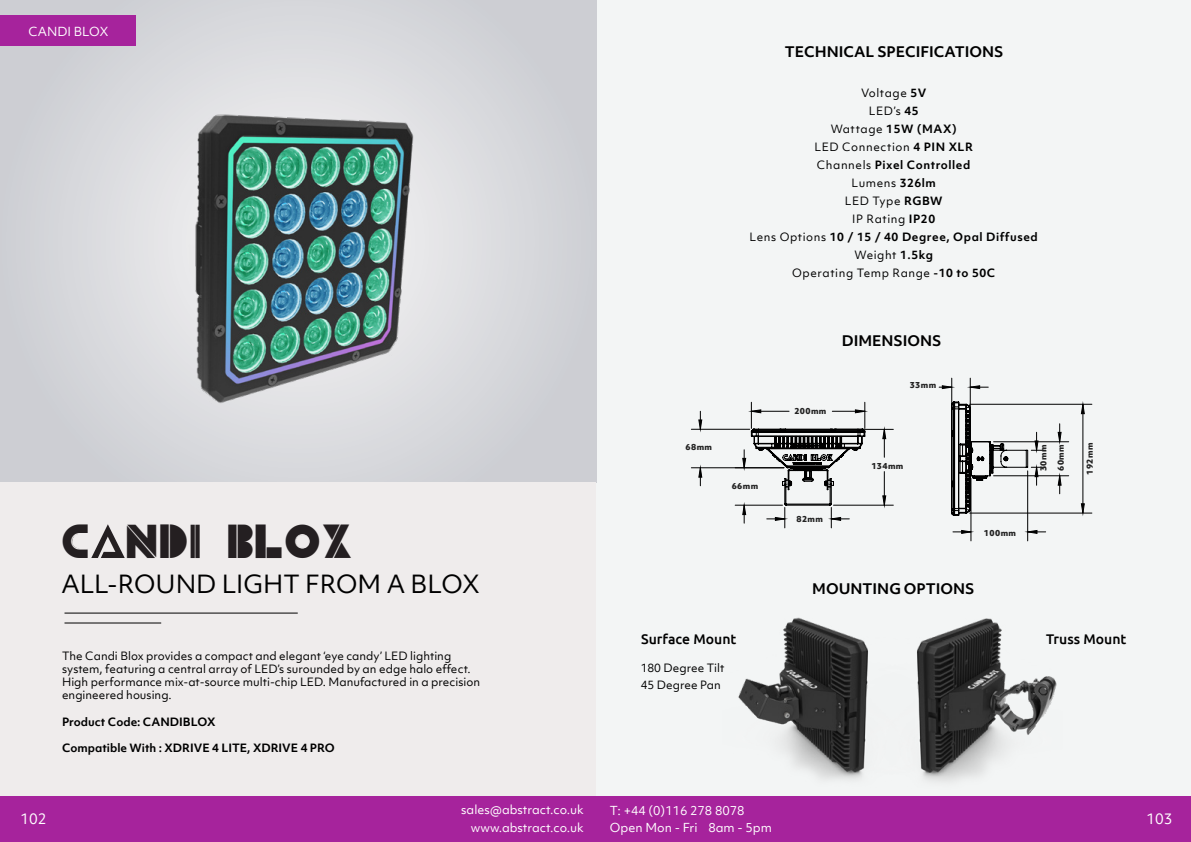
<style>
.page{position:relative;width:1191px;height:842px;background:#fff}
.page>*{position:absolute;margin:0;border:0;box-sizing:border-box;transform-origin:0 0}
.t1{font:49px "CS Blocks";color:#241f21}
.t2{font:24px "Objektiv Mk 1";color:#000}
.t3{font:700 14px "Objektiv Mk 1";color:#000}
.t4{font:500 14px "Ubuntu";color:#000}
.t5{font:14px "Objektiv Mk 1";color:#fff}
.t6{font:12px "Objektiv Mk 1";color:#fff}
.t7{font:11.9px "Objektiv Mk 1";color:#fff}
.t8{font:11.7px/17.2px "Objektiv Mk 1";color:#fff;text-align:right}
.t9{font:11px/13.2px "Objektiv Mk 1";color:#000}
.t10{font:11px/18px "Objektiv Mk 1";letter-spacing:.05em;color:#000;text-align:center}
.t11{font:700 11px "Objektiv Mk 1";color:#000}
.t12{font:800 8px/17.2px "Objektiv Mk 1";letter-spacing:.05em;color:#222}
.s1{font-weight:700}
</style>
<div class="page">
<div style="left:595px;top:0;width:596px;height:842px;background:#f3f5f5"></div>
<div style="left:0;top:0;width:596px;height:482px;background:#d3d4d9"></div>
<div style="left:0;top:482px;width:595px;height:359px;background:#efecec"></div>
<div style="left:0;top:15px;width:135px;height:31px;background:#a6239c"></div>
<hr style="left:64px;top:613px;width:234px;height:1px;background:#000">
<hr style="left:64px;top:623px;width:97px;height:1px;background:#000">
<div style="left:0;top:796px;width:1191px;height:46px;background:#a6239c"></div>
<svg style="left:91px;top:524px;width:34px;height:34px"></svg>
<div style="left:296px;top:534px;width:13px;height:14px;border:1px solid #efecec;border-radius:50%"></div>
<img style="left:113px;top:81px;width:352px;height:349px">
<hr style="left:691px;top:467px;width:93px;height:1px;background:#000">
<hr style="left:691px;top:429px;width:58px;height:1px;background:#000">
<hr style="left:970px;top:478px;width:1px;height:63px;background:#000">
<hr style="left:1027px;top:471px;width:1px;height:70px;background:#000">
<hr style="left:969px;top:513px;width:122px;height:1px;background:#000">
<hr style="left:969px;top:404px;width:122px;height:1px;background:#000">
<svg style="left:699px;top:401px;width:385px;height:132px"></svg>
<svg style="left:744px;top:378px;width:301px;height:155px"></svg>
<img style="left:738px;top:617px;width:130px;height:163px">
<img style="left:917px;top:618px;width:140px;height:164px">
<p class="t6" style="left:28px;top:23px;width:81px">CANDI BLOX</p>
<h1 class="t1" style="left:61px;top:512px;width:294px">CANDI BLOX</h1>
<h2 class="t2" style="left:61px;top:567px;width:419px">ALL-ROUND LIGHT FROM A BLOX</h2>
<p class="t9" style="left:62px;top:649px;width:419px">The Candi Blox provides a compact and elegant ‘eye candy’ LED lighting system, featuring a central array of LED’s surounded by an edge halo effect.<br>High performance mix-at-source multi-chip LED. Manufactured in a precision engineered housing.</p>
<p class="t11" style="left:62px;top:714px;width:155px">Product Code: CANDIBLOX</p>
<p class="t11" style="left:62px;top:740px;width:274px">Compatible With : XDRIVE 4 LITE, XDRIVE 4 PRO</p>
<p class="t3" style="left:785px;top:42px;width:220px">TECHNICAL SPECIFICATIONS</p>
<p class="t10" style="left:749px;top:83px;width:290px">Voltage <span class="s1">5V<br></span>LED’s <span class="s1">45<br></span>Wattage <span class="s1">15W (MAX)<br></span>LED Connection <span class="s1">4 PIN XLR<br></span>Channels <span class="s1">Pixel Controlled<br></span>Lumens <span class="s1">326lm<br></span>LED Type <span class="s1">RGBW<br></span>IP Rating <span class="s1">IP20<br></span>Lens Options <span class="s1">10 / 15 / 40 Degree, Opal Diffused<br></span>Weight <span class="s1">1.5kg<br></span>Operating Temp Range <span class="s1">-10 to 50C</span></p>
<p class="t3" style="left:841px;top:330px;width:101px">DIMENSIONS</p>
<p class="t12" style="left:685px;top:438px;width:28px">68mm</p>
<p class="t12" style="left:731px;top:477px;width:28px">66mm</p>
<p class="t12" style="left:794px;top:402px;width:34px">200mm</p>
<p class="t12" style="left:909px;top:377px;width:28px">33mm</p>
<p class="t12" style="left:871px;top:457px;width:34px">134mm</p>
<p class="t12" style="left:796px;top:510px;width:28px">82mm</p>
<p class="t12" style="left:984px;top:524px;width:34px">100mm</p>
<p class="t3" style="left:812px;top:578px;width:164px">MOUNTING OPTIONS</p>
<p class="t12" style="left:1034px;top:471px;width:29px;rotate:-90deg">30mm<br>60mm</p>
<p class="t12" style="left:1080px;top:475px;width:34px;rotate:-90deg">192mm</p>
<p class="t4" style="left:641px;top:630px;width:97px">Surface Mount</p>
<p class="t4" style="left:1046px;top:630px;width:82px">Truss Mount</p>
<p class="t9" style="left:640px;top:660px;width:85px;line-height:17px">180 Degree Tilt<br>45 Degree Pan</p>
<p class="t8" style="left:461px;top:801px;width:124px">sales@abstract.co.uk www.abstract.co.uk</p>
<p class="t7" style="left:610px;top:802px;width:136px">T: +44 (0)116 278 8078</p>
<p class="t5" style="left:21px;top:809px;width:28px">102</p>
<p class="t5" style="left:1146px;top:809px;width:28px">103</p>
<p class="t7" style="left:610px;top:819px;width:163px">Open Mon - Fri 8am - 5pm</p>
</div>
